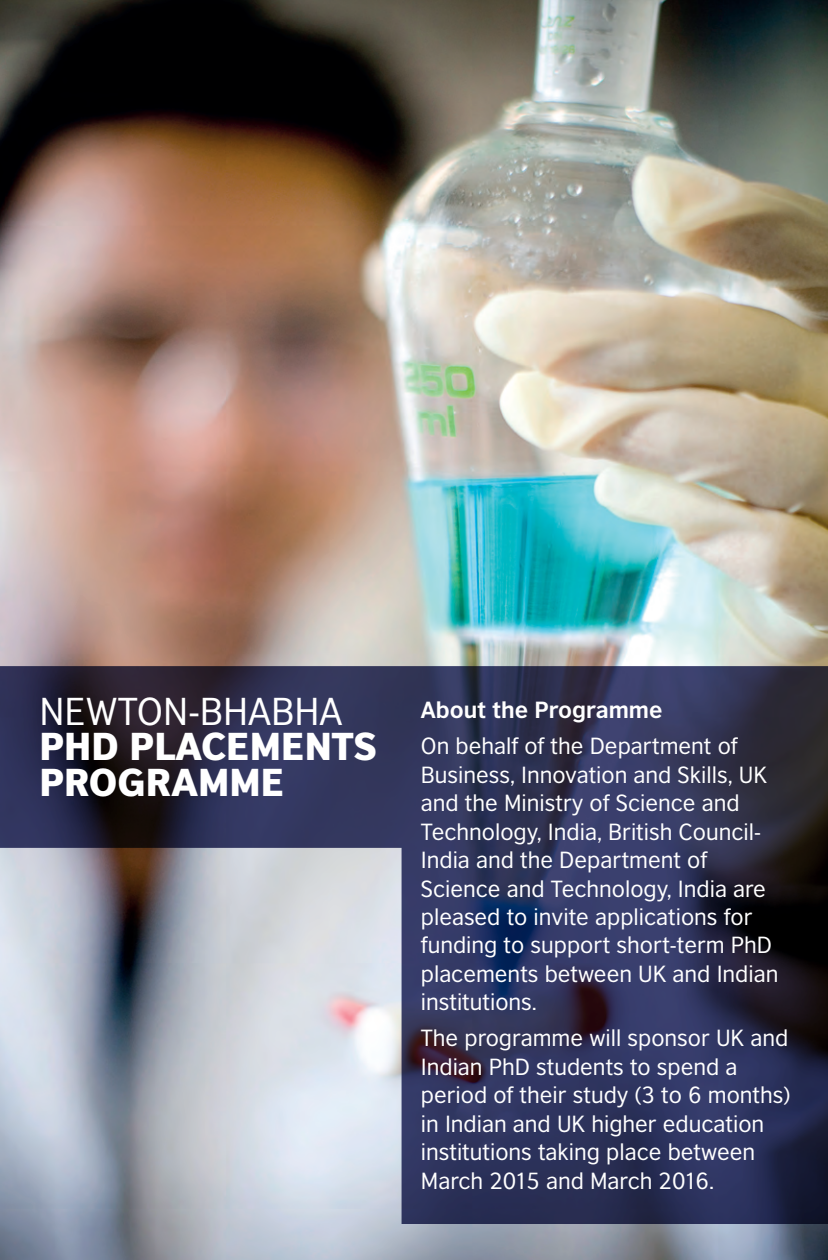
<style>
.page{position:relative;width:828px;height:1260px;background:#fff}
.page>*{position:absolute;margin:0;border:0;box-sizing:border-box;transform-origin:0 0}
.t1{font:900 36.6px/36px "British Council Sans";color:#fff}
.t2{font:36.6px "British Council Sans";color:#fff}
.t3{font:22px/28.4px "British Council Sans";color:#fff}
.t4{font:700 22px "British Council Sans";color:#fff}
</style>
<div class="page">
<img style="left:0;top:0;width:828px;height:1260px">
<svg style="left:0;top:666px;width:828px;height:558px;background:#5c5f79"></svg>
<h1 class="t2" style="left:39px;top:697px;width:305px">NEWTON-BHABHA</h1>
<h1 class="t1" style="left:39px;top:732px;width:339px">PHD PLACEMENTS<br>PROGRAMME</h1>
<p class="t4" style="left:421px;top:702px;width:243px">About the Programme</p>
<p class="t3" style="left:421px;top:734px;width:359px">On behalf of the Department of<br>Business, Innovation and Skills, UK and the Ministry of Science and<br>Technology, India, British Council-<br>India and the Department of<br>Science and Technology, India are pleased to invite applications for funding to support short-term PhD placements between UK and Indian institutions.</p>
<p class="t3" style="left:421px;top:1026px;width:371px">The programme will sponsor UK and<br>Indian PhD students to spend a period of their study (3 to 6 months) in Indian and UK higher education institutions taking place between<br>March 2015 and March 2016.</p>
</div>
